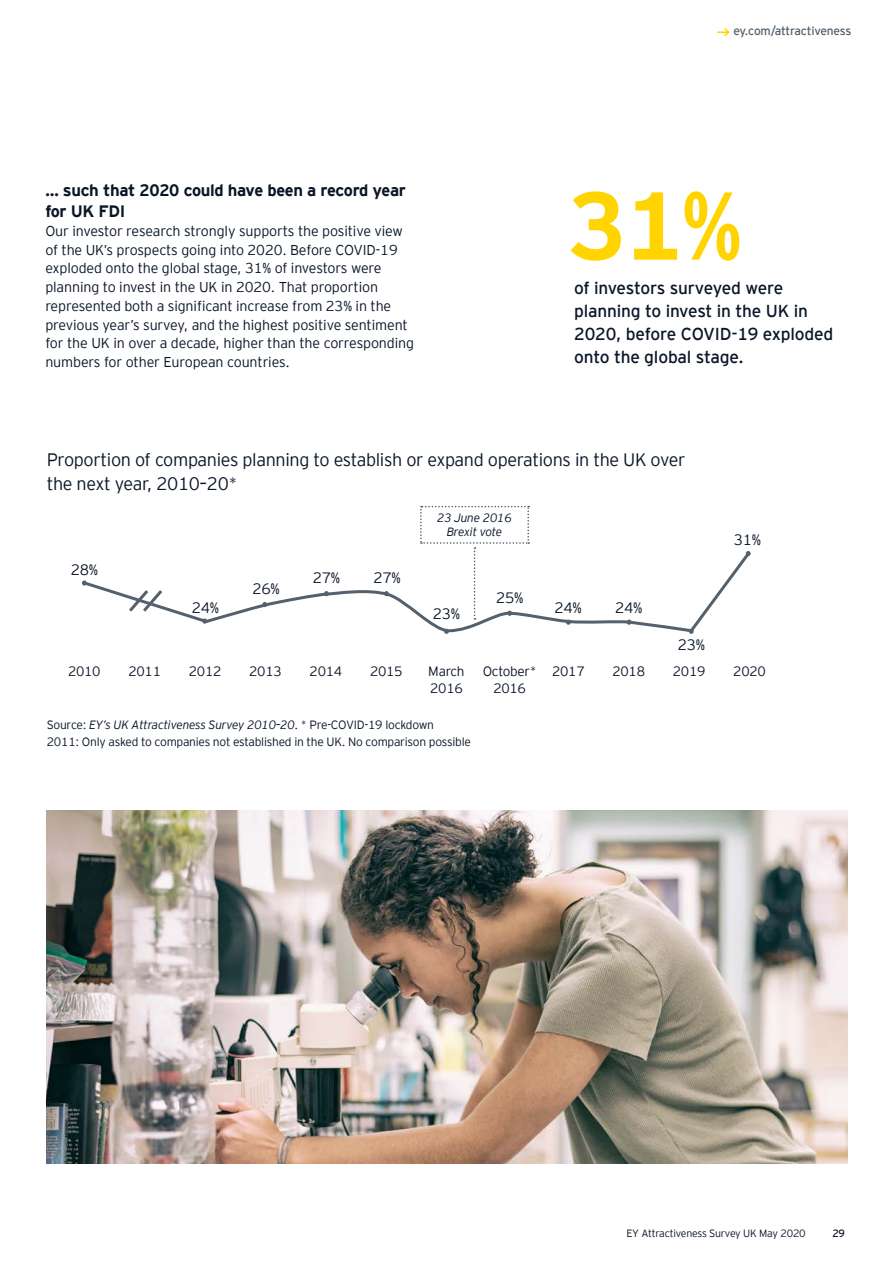
<style>
.page{position:relative;width:893px;height:1263px;background:#fff}
.page>*{position:absolute;margin:0;border:0;box-sizing:border-box;transform-origin:0 0}
.t1{font:700 96px "EY Interstate";color:#ffd400}
.t2{font:300 18px/24px "EY Interstate";letter-spacing:-.02em;color:#0a1627}
.t3{font:17.25px/23.2px "EY Interstate";letter-spacing:-.01em;color:#0a1627}
.t4{font:700 16.5px/21px "EY Interstate";letter-spacing:-.02em;color:#0a1627}
.t5{font:300 15px "EY Interstate";letter-spacing:-.02em;color:#0a1627}
.t6{font:300 14.25px/18.8px "EY Interstate";letter-spacing:-.01em;color:#0a1627}
.t7{font:300 13.5px/17.4px "EY Interstate";letter-spacing:-.02em;color:#0a1627}
.t8{font:300 12px/16.5px "EY Interstate";letter-spacing:-.02em;color:#0a1627}
.t9{font:12px "EY Interstate";letter-spacing:-.02em;color:#54606b}
.t10{font:italic 300 12px/13.5px "EY Interstate";letter-spacing:-.02em;color:#0a1627;text-align:center}
.t11{font:300 10.5px "EY Interstate";letter-spacing:-.02em;color:#0a1627}
.t12{font:10.5px "EY Interstate";color:#0a1627}
.s1{font-style:italic}
</style>
<div class="page">
<svg style="left:717px;top:28px;width:13px;height:9px"></svg>
<svg style="left:87px;top:553px;width:662px;height:80px"></svg>
<svg style="left:202px;top:618px;width:5px;height:6px"></svg>
<svg style="left:262px;top:602px;width:5px;height:5px"></svg>
<svg style="left:324px;top:591px;width:5px;height:5px"></svg>
<svg style="left:384px;top:591px;width:5px;height:5px"></svg>
<svg style="left:444px;top:629px;width:5px;height:5px"></svg>
<svg style="left:566px;top:620px;width:5px;height:5px"></svg>
<svg style="left:627px;top:620px;width:5px;height:5px"></svg>
<svg style="left:82px;top:580px;width:5px;height:6px"></svg>
<svg style="left:689px;top:629px;width:5px;height:5px"></svg>
<svg style="left:746px;top:551px;width:5px;height:5px"></svg>
<svg style="left:126px;top:587px;width:39px;height:28px"></svg>
<svg style="left:420px;top:506px;width:109px;height:114px"></svg>
<img style="left:47px;top:810px;width:800px;height:353px">
<p class="t4" style="left:45px;top:179px;width:362px">… such that 2020 could have been a record year for UK FDI</p>
<p class="t6" style="left:45px;top:221px;width:370px">Our investor research strongly supports the positive view of the UK’s prospects going into 2020. Before COVID-19 exploded onto the global stage, 31% of investors were planning to invest in the UK in 2020. That proportion represented both a significant increase from 23% in the previous year’s survey, and the highest positive sentiment for the UK in over a decade, higher than the corresponding numbers for other European countries.</p>
<p class="t9" style="left:733px;top:22px;width:119px">ey.com/attractiveness</p>
<h1 class="t1" style="left:567px;top:156px;width:176px">31%</h1>
<p class="t3" style="left:574px;top:275px;width:261px">of investors surveyed were planning to invest in the UK in<br>2020, before COVID-19 exploded onto the global stage.</p>
<p class="t2" style="left:47px;top:447px;width:640px">Proportion of companies planning to establish or expand operations in the UK over the next year, 2010–20*</p>
<p class="t5" style="left:71px;top:559px;width:29px">28%</p>
<p class="t5" style="left:192px;top:597px;width:29px">24%</p>
<p class="t5" style="left:252px;top:578px;width:29px">26%</p>
<p class="t5" style="left:313px;top:567px;width:29px">27%</p>
<p class="t5" style="left:373px;top:567px;width:29px">27%</p>
<p class="t10" style="left:437px;top:511px;width:76px">23 June 2016<br>Brexit vote</p>
<p class="t5" style="left:433px;top:603px;width:29px">23%</p>
<p class="t5" style="left:496px;top:587px;width:29px">25%</p>
<p class="t5" style="left:555px;top:597px;width:29px">24%</p>
<p class="t5" style="left:615px;top:597px;width:29px">24%</p>
<p class="t5" style="left:678px;top:634px;width:29px">23%</p>
<p class="t7" style="left:68px;top:662px;width:34px">2010</p>
<p class="t7" style="left:128px;top:662px;width:34px">2011</p>
<p class="t7" style="left:189px;top:662px;width:34px">2012</p>
<p class="t7" style="left:249px;top:662px;width:34px">2013</p>
<p class="t7" style="left:310px;top:662px;width:34px">2014</p>
<p class="t7" style="left:370px;top:662px;width:34px">2015</p>
<p class="t7" style="left:428px;top:662px;width:38px">March<br>2016</p>
<p class="t7" style="left:483px;top:662px;width:55px;text-align:center">October*<br>2016</p>
<p class="t7" style="left:552px;top:662px;width:34px">2017</p>
<p class="t7" style="left:612px;top:662px;width:34px">2018</p>
<p class="t7" style="left:673px;top:662px;width:34px">2019</p>
<p class="t8" style="left:47px;top:716px;width:426px">Source: <span class="s1">EY’s UK Attractiveness Survey 2010–20</span>. * Pre-COVID-19 lockdown<br>2011: Only asked to companies not established in the UK. No comparison possible</p>
<p class="t5" style="left:734px;top:529px;width:29px">31%</p>
<p class="t7" style="left:733px;top:662px;width:34px">2020</p>
<p class="t11" style="left:626px;top:1226px;width:181px">EY Attractiveness Survey UK May 2020</p>
<p class="t12" style="left:832px;top:1225px;width:14px">29</p>
</div>
